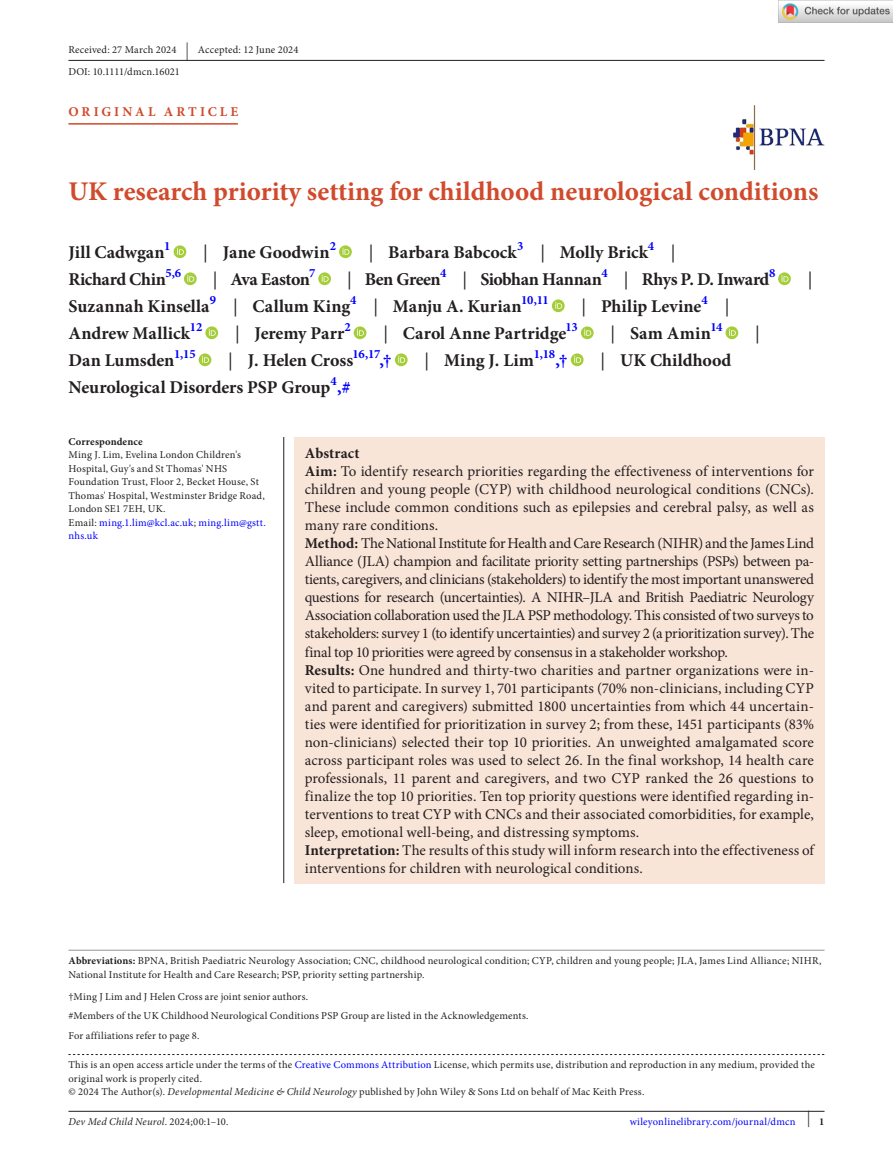
<style>
.page{position:relative;width:893px;height:1174px;background:#fff}
.page>*{position:absolute;margin:0;border:0;box-sizing:border-box;transform-origin:0 0}
.t1{font:700 27px "Minion Pro";color:#d04a2b}
.t2{font:700 18px "Minion Pro";letter-spacing:-.005em;color:#231f20}
.t3{font:700 18px "Minion Pro";letter-spacing:-.03em;color:#231f20}
.t4{font:700 18px "Minion Pro";letter-spacing:-.025em;color:#231f20}
.t5{font:18px "Minion Pro";color:#231f20}
.t6{font:700 18px "Minion Pro";color:#00f}
.t7{font:15px/18px "Minion Pro";letter-spacing:-.005em;color:#231f20}
.t8{font:700 13.5px "Minion Pro";letter-spacing:.225em;color:#d04a2b}
.t9{font:700 12.6px "Minion Pro";letter-spacing:-.025em;color:#00f}
.t10{font:10.5px/13.5px "Minion Pro";letter-spacing:.015em;color:#231f20}
.t11{font:10.5px "Minion Pro";letter-spacing:.02em;color:#00f}
.t12{font:italic 10.5px "Minion Pro";letter-spacing:.015em;color:#231f20}
.t13{font:700 10.5px "Minion Pro";letter-spacing:.01em;color:#231f20}
.s1{font-size:18px}
.s2{font-weight:400}
.s3{color:#00f}
.s4{font-weight:700}
.s5{font-style:italic}
.s6{font-style:normal}
.s7{font-weight:700;color:#231f20}
</style>
<div class="page">
<hr style="left:68px;top:1111px;width:756px;height:1px;background:#231f20">
<hr style="left:68px;top:123px;width:170px;height:2px;background:#d04a2b">
<div style="left:174px;top:245px;width:12px;height:13px;background:#a5cd39;border-radius:50%"></div>
<svg style="left:177px;top:248px;width:7px;height:7px"></svg>
<svg style="left:339px;top:245px;width:13px;height:13px"></svg>
<svg style="left:342px;top:248px;width:7px;height:7px"></svg>
<svg style="left:184px;top:272px;width:13px;height:13px"></svg>
<svg style="left:187px;top:275px;width:7px;height:7px"></svg>
<svg style="left:318px;top:272px;width:13px;height:13px"></svg>
<svg style="left:322px;top:275px;width:7px;height:7px"></svg>
<svg style="left:778px;top:272px;width:13px;height:13px"></svg>
<svg style="left:781px;top:275px;width:7px;height:7px"></svg>
<svg style="left:552px;top:299px;width:13px;height:13px"></svg>
<svg style="left:555px;top:302px;width:7px;height:7px"></svg>
<svg style="left:205px;top:326px;width:13px;height:13px"></svg>
<svg style="left:209px;top:329px;width:7px;height:7px"></svg>
<div style="left:354px;top:326px;width:12px;height:13px;background:#a5cd39;border-radius:50%"></div>
<svg style="left:357px;top:329px;width:7px;height:7px"></svg>
<svg style="left:581px;top:326px;width:13px;height:13px"></svg>
<svg style="left:584px;top:329px;width:7px;height:7px"></svg>
<svg style="left:725px;top:326px;width:13px;height:13px"></svg>
<svg style="left:729px;top:329px;width:7px;height:7px"></svg>
<div style="left:199px;top:353px;width:12px;height:13px;background:#a5cd39;border-radius:50%"></div>
<svg style="left:202px;top:356px;width:7px;height:7px"></svg>
<svg style="left:395px;top:353px;width:13px;height:13px"></svg>
<svg style="left:398px;top:356px;width:7px;height:7px"></svg>
<svg style="left:571px;top:353px;width:13px;height:13px"></svg>
<svg style="left:574px;top:356px;width:7px;height:7px"></svg>
<hr style="left:68px;top:60px;width:756px;height:1px;background:#231f20">
<svg style="left:68px;top:1054px;width:756px;height:1px"></svg>
<hr style="left:68px;top:949px;width:756px;height:1px;background:#939598">
<div style="left:294px;top:437px;width:530px;height:446px;background:#f9e4d8"></div>
<hr style="left:283px;top:437px;width:1px;height:446px;background:#231f20">
<img style="left:733px;top:106px;width:91px;height:64px">
<img style="left:779px;top:0;width:114px;height:23px">
<p class="t10" style="left:68px;top:39px;width:232px;line-height:21.9px">Received: 27 March 2024 <span class="s1">|</span> Accepted: 12 June 2024<br>DOI: 10.1111/dmcn.16021</p>
<p class="t8" style="left:69px;top:102px;width:171px">ORIGINAL ARTICLE</p>
<h1 class="t1" style="left:68px;top:172px;width:751px">UK research priority setting for childhood neurological conditions</h1>
<p class="t2" style="left:68px;top:240px;width:98px">Jill Cadwgan</p>
<p class="t9" style="left:164px;top:237px;width:8px">1</p>
<p class="t2" style="left:203px;top:240px;width:128px"><span class="s2">|</span> Jane Goodwin</p>
<p class="t9" style="left:330px;top:237px;width:8px">2</p>
<p class="t2" style="left:369px;top:240px;width:149px"><span class="s2">|</span> Barbara Babcock</p>
<p class="t9" style="left:517px;top:237px;width:8px">3</p>
<p class="t2" style="left:540px;top:240px;width:109px"><span class="s2">|</span> Molly Brick</p>
<p class="t9" style="left:648px;top:237px;width:8px">4</p>
<p class="t5" style="left:671px;top:240px;width:6px">|</p>
<p class="t2" style="left:68px;top:267px;width:99px">Richard Chin</p>
<p class="t9" style="left:166px;top:264px;width:17px">5,6</p>
<p class="t3" style="left:213px;top:267px;width:99px"><span class="s2">|</span> Ava Easton</p>
<p class="t9" style="left:309px;top:264px;width:8px">7</p>
<p class="t3" style="left:347px;top:267px;width:95px"><span class="s2">|</span> Ben Green</p>
<p class="t9" style="left:440px;top:264px;width:8px">4</p>
<p class="t3" style="left:463px;top:267px;width:141px"><span class="s2">|</span> Siobhan Hannan</p>
<p class="t9" style="left:601px;top:264px;width:8px">4</p>
<p class="t4" style="left:624px;top:267px;width:147px"><span class="s2">|</span> Rhys P. D. Inward</p>
<p class="t9" style="left:769px;top:264px;width:8px">8</p>
<p class="t5" style="left:808px;top:267px;width:6px">|</p>
<p class="t2" style="left:68px;top:294px;width:143px">Suzannah Kinsella</p>
<p class="t9" style="left:210px;top:291px;width:8px">9</p>
<p class="t2" style="left:233px;top:294px;width:119px"><span class="s2">|</span> Callum King</p>
<p class="t9" style="left:350px;top:291px;width:8px">4</p>
<p class="t2" style="left:373px;top:294px;width:150px"><span class="s2">|</span> Manju A. Kurian</p>
<p class="t9" style="left:521px;top:291px;width:29px">10,11</p>
<p class="t2" style="left:581px;top:294px;width:121px"><span class="s2">|</span> Philip Levine</p>
<p class="t9" style="left:701px;top:291px;width:8px">4</p>
<p class="t5" style="left:725px;top:294px;width:6px">|</p>
<p class="t2" style="left:68px;top:321px;width:123px">Andrew Mallick</p>
<p class="t9" style="left:190px;top:318px;width:14px">12</p>
<p class="t2" style="left:235px;top:321px;width:111px"><span class="s2">|</span> Jeremy Parr</p>
<p class="t9" style="left:344px;top:318px;width:8px">2</p>
<p class="t2" style="left:383px;top:321px;width:184px"><span class="s2">|</span> Carol Anne Partridge</p>
<p class="t9" style="left:565px;top:318px;width:14px">13</p>
<p class="t2" style="left:611px;top:321px;width:102px"><span class="s2">|</span> Sam Amin</p>
<p class="t9" style="left:710px;top:318px;width:14px">14</p>
<p class="t5" style="left:755px;top:321px;width:6px">|</p>
<p class="t2" style="left:68px;top:348px;width:107px">Dan Lumsden</p>
<p class="t9" style="left:174px;top:345px;width:23px">1,15</p>
<p class="t2" style="left:228px;top:348px;width:126px"><span class="s2">|</span> J. Helen Cross</p>
<p class="t9" style="left:353px;top:345px;width:29px">16,17</p>
<p class="t6" style="left:380px;top:348px;width:14px">,†</p>
<p class="t2" style="left:424px;top:348px;width:111px"><span class="s2">|</span> Ming J. Lim</p>
<p class="t9" style="left:534px;top:345px;width:23px">1,18</p>
<p class="t6" style="left:555px;top:348px;width:14px">,†</p>
<p class="t2" style="left:600px;top:348px;width:132px"><span class="s2">|</span> UK Childhood</p>
<p class="t2" style="left:68px;top:375px;width:284px">Neurological Disorders PSP Group <span class="s3">,#</span></p>
<p class="t9" style="left:331px;top:372px;width:8px">4</p>
<p class="t13" style="left:68px;top:434px;width:76px">Correspondence</p>
<p class="t10" style="left:68px;top:448px;width:199px">Ming J. Lim, Evelina London Children's Hospital, Guy's and St Thomas' NHS Foundation Trust, Floor 2, Becket House, St Thomas' Hospital, Westminster Bridge Road, London SE1 7EH, UK.<br>Email: <span class="s3">ming.1.lim@kcl.ac.uk</span>; <span class="s3">ming.lim@gstt. nhs.uk</span></p>
<p class="t7" style="left:305px;top:445px;width:511px"><span class="s4">Abstract<br>Aim:</span> To identify research priorities regarding the effectiveness of interventions for children and young people (CYP) with childhood neurological conditions (CNCs).<br>These include common conditions such as epilepsies and cerebral palsy, as well as many rare conditions.<br><span class="s4">Method:</span> The National Institute for Health and Care Research (NIHR) and the James Lind Alliance (JLA) champion and facilitate priority setting partnerships (PSPs) between pa&shy;tients, caregivers, and clinicians (stakeholders) to identify the most important unanswered questions for research (uncertainties). A NIHR–JLA and British Paediatric Neurology Association collaboration used the JLA PSP methodology. This consisted of two surveys to stakeholders: survey 1 (to identify uncertainties) and survey 2 (a prioritization survey). The final top 10 priorities were agreed by consensus in a stakeholder workshop.<br><span class="s4">Results:</span> One hundred and thirty-two charities and partner organizations were in&shy;vited to participate. In survey 1, 701 participants (70% non-clinicians, including CYP and parent and caregivers) submitted 1800 uncertainties from which 44 uncertain&shy;ties were identified for prioritization in survey 2; from these, 1451 participants (83% non-clinicians) selected their top 10 priorities. An unweighted amalgamated score across participant roles was used to select 26. In the final workshop, 14 health care professionals, 11 parent and caregivers, and two CYP ranked the 26 questions to finalize the top 10 priorities. Ten top priority questions were identified regarding in&shy;terventions to treat CYP with CNCs and their associated comorbidities, for example, sleep, emotional well-being, and distressing symptoms.<br><span class="s4">Interpretation:</span> The results of this study will inform research into the effectiveness of interventions for children with neurological conditions.</p>
<p class="t10" style="left:68px;top:954px;width:754px"><span class="s4">Abbreviations:</span> BPNA, British Paediatric Neurology Association; CNC, childhood neurological condition; CYP, children and young people; JLA, James Lind Alliance; NIHR,<br>National Institute for Health and Care Research; PSP, priority setting partnership.</p>
<p class="t10" style="left:68px;top:986px;width:462px;line-height:19.5px">†Ming J Lim and J Helen Cross are joint senior authors.<br>#Members of the UK Childhood Neurological Conditions PSP Group are listed in the Acknowledgements.<br>For affiliations refer to page 8.</p>
<p class="t10" style="left:68px;top:1058px;width:748px">This is an open access article under the terms of the <span class="s3">Creative Commons Attribution</span> License, which permits use, distribution and reproduction in any medium, provided the original work is properly cited.<br>© 2024 The Author(s). <span class="s5">Developmental Medicine &amp; Child Neurology</span> published by John Wiley &amp; Sons Ltd on behalf of Mac Keith Press.</p>
<p class="t12" style="left:68px;top:1114px;width:162px">Dev Med Child Neurol<span class="s6">. 2024;00:1–10.</span></p>
<p class="t11" style="left:630px;top:1114px;width:196px">wileyonlinelibrary.com/journal/dmcn <sup>|</sup> <span class="s7">1</span></p>
</div>
